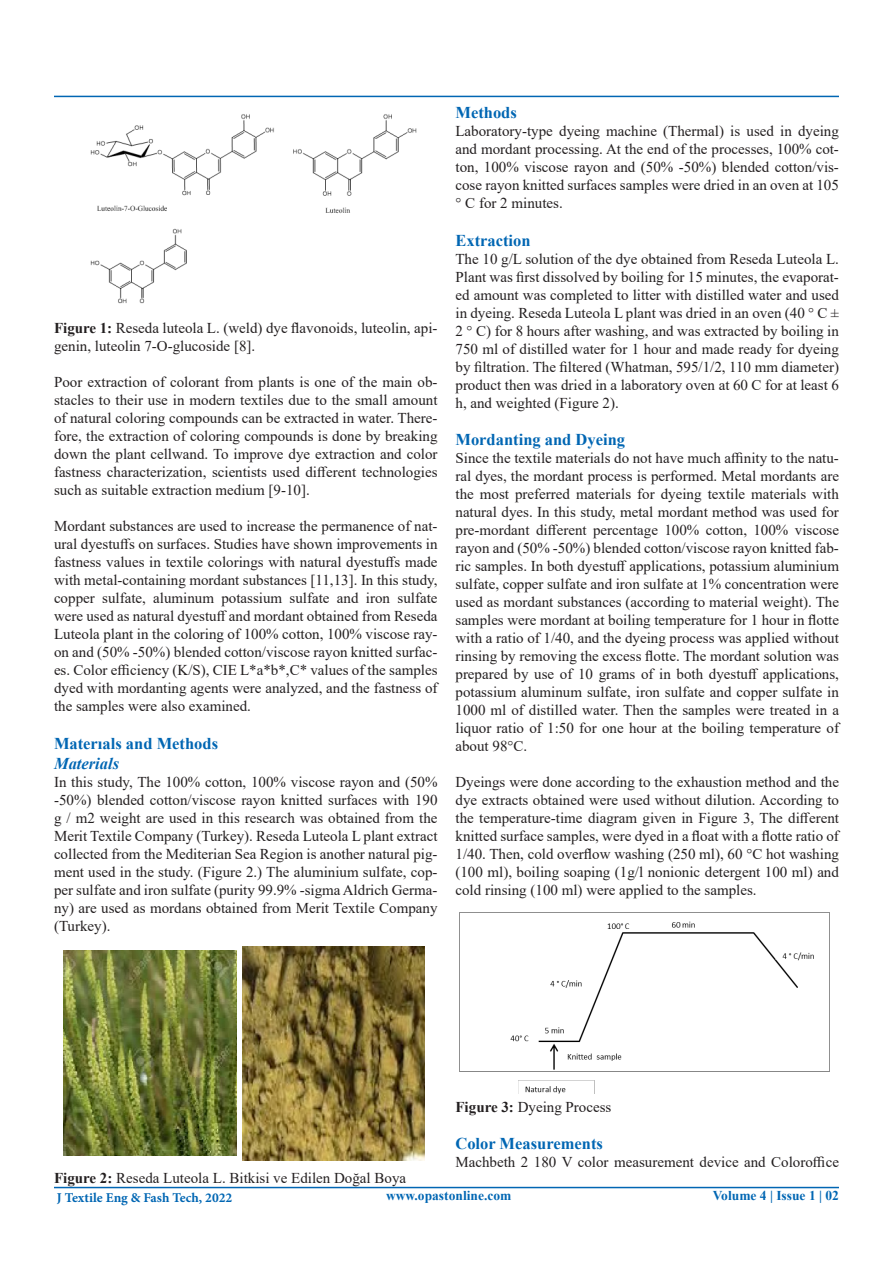
<style>
.page{position:relative;width:893px;height:1263px;background:#fff}
.page>*{position:absolute;margin:0;border:0;box-sizing:border-box;transform-origin:0 0}
.t1{font:700 16.5px "Times New Roman";color:#0166b3}
.t2{font:italic 700 16.5px "Times New Roman";color:#0166b3}
.t3{font:15px/18px "Times New Roman";color:#231f20;text-align:justify}
.t4{font:700 13.5px "Times New Roman";color:#0166b3}
.t5{font:700 13.5px "Minion Pro";color:#0166b3}
.s1{font-weight:700}
</style>
<div class="page">
<hr style="left:54px;top:1187px;width:785px;height:1px;background:#0166b3">
<hr style="left:54px;top:96px;width:785px;height:1px;background:#0166b3">
<img style="left:90px;top:114px;width:327px;height:190px">
<img style="left:63px;top:950px;width:174px;height:205px">
<img style="left:243px;top:947px;width:182px;height:213px">
<img style="left:459px;top:912px;width:371px;height:182px">
<p class="t3" style="left:54px;top:318px;width:385px"><span class="s1">Figure 1:</span> Reseda luteola L. (weld) dye flavonoids, luteolin, api&shy;genin, luteolin 7-O-glucoside [8].</p>
<p class="t3" style="left:54px;top:372px;width:385px">Poor extraction of colorant from plants is one of the main ob&shy;stacles to their use in modern textiles due to the small amount of natural coloring compounds can be extracted in water. There&shy;fore, the extraction of coloring compounds is done by breaking down the plant cellwand. To improve dye extraction and color fastness characterization, scientists used different technologies such as suitable extraction medium [9-10].</p>
<p class="t3" style="left:54px;top:516px;width:385px">Mordant substances are used to increase the permanence of nat&shy;ural dyestuffs on surfaces. Studies have shown improvements in fastness values in textile colorings with natural dyestuffs made with metal-containing mordant substances [11,13]. In this study, copper sulfate, aluminum potassium sulfate and iron sulfate were used as natural dyestuff and mordant obtained from Reseda Luteola plant in the coloring of 100% cotton, 100% viscose ray&shy;on and (50% -50%) blended cotton/viscose rayon knitted surfac&shy;es. Color efficiency (K/S), CIE L*a*b*,C* values of the samples dyed with mordanting agents were analyzed, and the fastness of the samples were also examined.</p>
<p class="t1" style="left:54px;top:731px;width:166px">Materıals and Methods</p>
<p class="t2" style="left:54px;top:752px;width:67px">Materials</p>
<p class="t3" style="left:54px;top:772px;width:385px">In this study, The 100% cotton, 100% viscose rayon and (50% -50%) blended cotton/viscose rayon knitted surfaces with 190 g / m2 weight are used in this research was obtained from the Merit Textile Company (Turkey). Reseda Luteola L plant extract collected from the Mediterian Sea Region is another natural pig&shy;ment used in the study. (Figure 2.) The aluminium sulfate, cop&shy;per sulfate and iron sulfate (purity 99.9% -sigma Aldrich Germa&shy;ny) are used as mordans obtained from Merit Textile Company (Turkey).</p>
<p class="t1" style="left:455px;top:100px;width:63px">Methods</p>
<p class="t3" style="left:455px;top:121px;width:385px">Laboratory-type dyeing machine (Thermal) is used in dyeing and mordant processing. At the end of the processes, 100% cot&shy;ton, 100% viscose rayon and (50% -50%) blended cotton/vis&shy;cose rayon knitted surfaces samples were dried in an oven at 105 ° C for 2 minutes.</p>
<p class="t1" style="left:455px;top:228px;width:77px">Extraction</p>
<p class="t3" style="left:455px;top:249px;width:385px">The 10 g/L solution of the dye obtained from Reseda Luteola L.<br>Plant was first dissolved by boiling for 15 minutes, the evaporat&shy;ed amount was completed to litter with distilled water and used in dyeing. Reseda Luteola L plant was dried in an oven (40 ° C ± 2 ° C) for 8 hours after washing, and was extracted by boiling in 750 ml of distilled water for 1 hour and made ready for dyeing by filtration. The filtered (Whatman, 595/1/2, 110 mm diameter) product then was dried in a laboratory oven at 60 C for at least 6 h, and weighted (Figure 2).</p>
<p class="t1" style="left:455px;top:428px;width:171px">Mordanting and Dyeing</p>
<p class="t3" style="left:455px;top:449px;width:385px">Since the textile materials do not have much affinity to the natu&shy;ral dyes, the mordant process is performed. Metal mordants are the most preferred materials for dyeing textile materials with natural dyes. In this study, metal mordant method was used for pre-mordant different percentage 100% cotton, 100% viscose rayon and (50% -50%) blended cotton/viscose rayon knitted fab&shy;ric samples. In both dyestuff applications, potassium aluminium sulfate, copper sulfate and iron sulfate at 1% concentration were used as mordant substances (according to material weight). The samples were mordant at boiling temperature for 1 hour in flotte with a ratio of 1/40, and the dyeing process was applied without rinsing by removing the excess flotte. The mordant solution was prepared by use of 10 grams of in both dyestuff applications, potassium aluminum sulfate, iron sulfate and copper sulfate in 1000 ml of distilled water. Then the samples were treated in a liquor ratio of 1:50 for one hour at the boiling temperature of about 98°C.</p>
<p class="t3" style="left:455px;top:773px;width:385px">Dyeings were done according to the exhaustion method and the dye extracts obtained were used without dilution. According to the temperature-time diagram given in Figure 3, The different knitted surface samples, were dyed in a float with a flotte ratio of 1/40. Then, cold overflow washing (250 ml), 60 °C hot washing (100 ml), boiling soaping (1g/l nonionic detergent 100 ml) and cold rinsing (100 ml) were applied to the samples.</p>
<p class="t3" style="left:54px;top:1168px;width:354px"><span class="s1">Figure 2:</span> Reseda Luteola L. Bitkisi ve Edilen Doğal Boya</p>
<p class="t3" style="left:455px;top:1097px;width:157px"><span class="s1">Figure 3:</span> Dyeing Process</p>
<p class="t1" style="left:455px;top:1132px;width:149px">Color Measurements</p>
<p class="t3" style="left:455px;top:1153px;width:385px">Machbeth 2 180 V color measurement device and Coloroffice</p>
<p class="t5" style="left:57px;top:1188px;width:177px">J Textile Eng &amp; Fash Tech, 2022</p>
<p class="t4" style="left:386px;top:1186px;width:127px">www.opastonline.com</p>
<p class="t4" style="left:713px;top:1186px;width:128px">Volume 4 | Issue 1 | 02</p>
</div>
